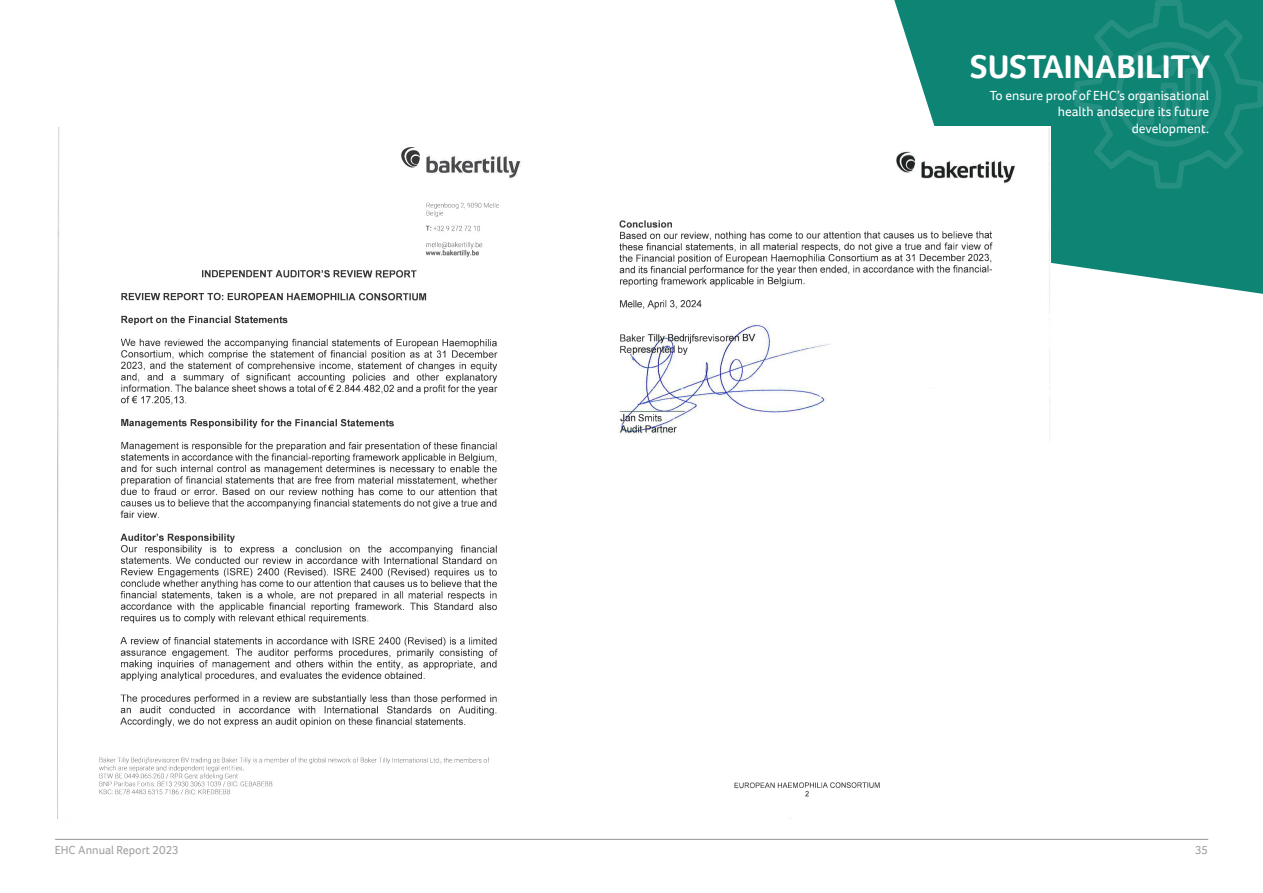
<style>
.page{position:relative;width:1263px;height:893px;background:#fff}
.page>*{position:absolute;margin:0;border:0;box-sizing:border-box;transform-origin:0 0}
.t1{font:700 33.75px "Foco";color:#fff}
.t2{font:13.5px/16.2px "Foco";color:#fff;text-align:right}
.t3{font:12px "Foco";color:#9d9fa2}
</style>
<div class="page">
<img style="left:57px;top:127px;width:464px;height:692px">
<img style="left:120px;top:147px;width:378px;height:55px">
<img style="left:98px;top:202px;width:402px;height:592px">
<img style="left:425px;top:226px;width:57px;height:31px">
<hr style="left:55px;top:839px;width:1153px;height:1px;background:#939598">
<svg style="left:894px;top:0;width:369px;height:294px;background:#2e9487"></svg>
<svg style="left:1074px;top:0;width:189px;height:189px;background:#138677"></svg>
<img style="left:618px;top:129px;width:433px;height:668px">
<img style="left:620px;top:220px;width:374px;height:576px">
<h1 class="t1" style="left:970px;top:44px;width:241px">SUSTAINABILITY</h1>
<p class="t2" style="left:990px;top:87px;width:221px">To ensure proof of EHC’s organisational health andsecure its future development.</p>
<p class="t3" style="left:55px;top:841px;width:126px">EHC Annual Report 2023</p>
<p class="t3" style="left:1195px;top:841px;width:15px">35</p>
</div>
